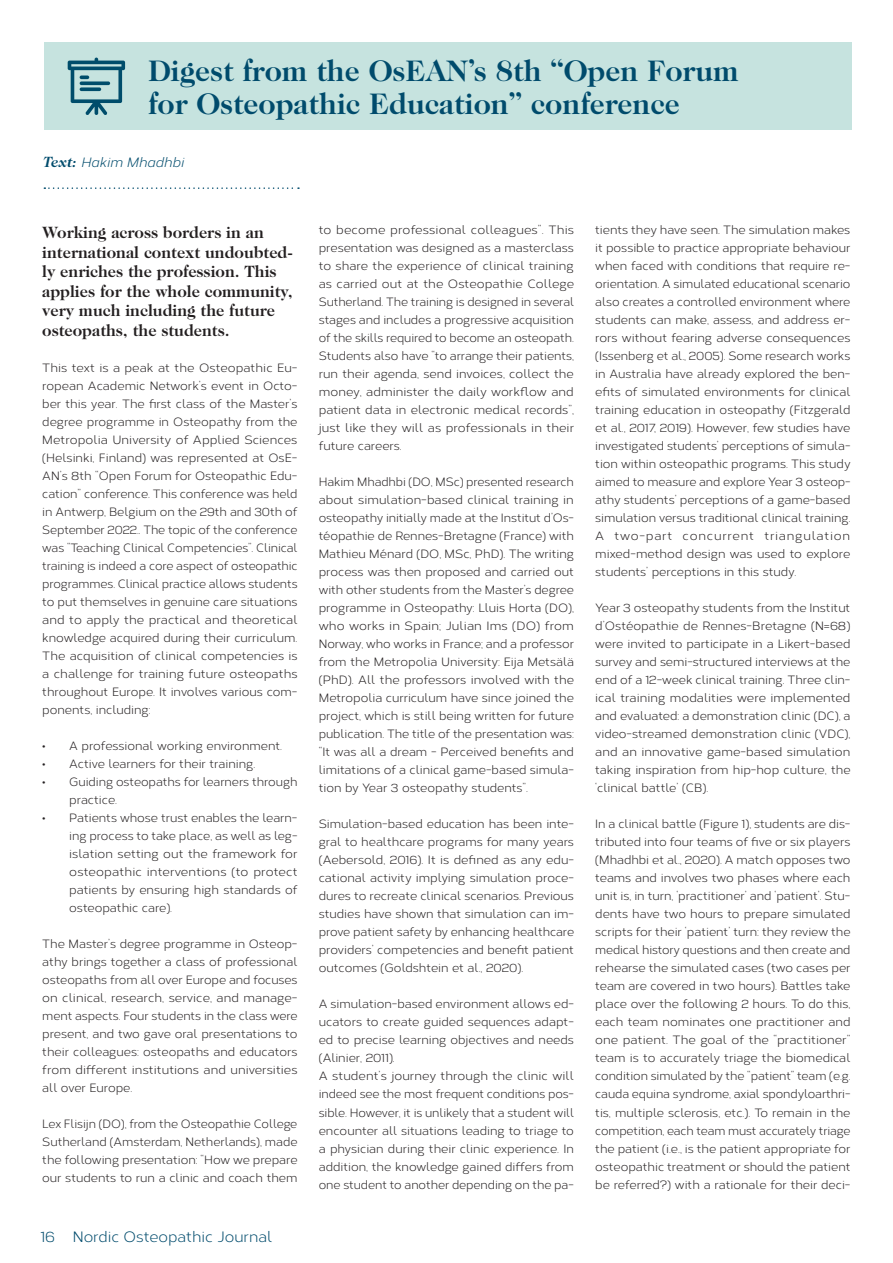
<style>
.page{position:relative;width:893px;height:1263px;background:#fff}
.page>*{position:absolute;margin:0;border:0;box-sizing:border-box;transform-origin:0 0}
.Tittel{font:700 30px "Caslon Two Twenty Four";color:#004b6c}
.Brødtekst{font:700 16.5px/19.5px "Caslon Two Twenty Four";color:#231f20}
.t1{font:15px "Corbert";color:#004b6c}
.Brødtekst-2{font:italic 13.5px "Corbert";color:#004b6c}
.Brødtekst-3{font:12px/18px "Corbert";color:#231f20;text-align:justify}
.s1{font-family:"Caslon Two Twenty Four";font-weight:700;font-size:15px}
</style>
<div class="page">
<svg style="left:44px;top:187px;width:255px;height:2px"></svg>
<div style="left:44px;top:43px;width:808px;height:87px;background:#c6e3df"></div>
<svg style="left:68px;top:58px;width:57px;height:57px"></svg>
<svg style="left:80px;top:87px;width:21px;height:4px"></svg>
<p class="Tittel" style="left:148px;top:53px;width:592px">Digest from the OsEAN’s 8th “Open Forum</p>
<p class="Tittel" style="left:148px;top:86px;width:533px">for Osteopathic Education” conference</p>
<p class="Brødtekst-2" style="left:43px;top:153px;width:143px"><span class="s1">Text:</span> Hakim Mhadhbi</p>
<p class="Brødtekst" style="left:42px;top:223px;width:252px">Working across borders in an international context undoubted&shy;ly enriches the profession. This applies for the whole community, very much including the future osteopaths, the students.</p>
<p class="Brødtekst-3" style="left:42px;top:358px;width:257px">This text is a peak at the Osteopathic Eu&shy;ropean Academic Network’s event in Octo&shy;ber this year. The first class of the Master’s degree programme in Osteopathy from the Metropolia University of Applied Sciences (Helsinki, Finland) was represented at OsE-AN’s 8th “Open Forum for Osteopathic Edu&shy;cation” conference. This conference was held in Antwerp, Belgium on the 29th and 30th of September 2022.. The topic of the conference was “Teaching Clinical Competencies”. Clinical training is indeed a core aspect of osteopathic programmes. Clinical practice allows students to put themselves in genuine care situations and to apply the practical and theoretical knowledge acquired during their curriculum.<br>The acquisition of clinical competencies is a challenge for training future osteopaths throughout Europe. It involves various com&shy;ponents, including:</p>
<p class="Brødtekst-3" style="left:42px;top:736px;width:241px">• A professional working environment.</p>
<p class="Brødtekst-3" style="left:42px;top:754px;width:214px">• Active learners for their training.</p>
<p class="Brødtekst-3" style="left:69px;top:772px;width:230px;text-indent:-27px">• Guiding osteopaths for learners through practice.</p>
<p class="Brødtekst-3" style="left:69px;top:808px;width:230px;text-indent:-27px">• Patients whose trust enables the learn&shy;ing process to take place, as well as leg&shy;islation setting out the framework for osteopathic interventions (to protect patients by ensuring high standards of osteopathic care).</p>
<p class="Brødtekst-3" style="left:42px;top:934px;width:257px">The Master’s degree programme in Osteop&shy;athy brings together a class of professional osteopaths from all over Europe and focuses on clinical, research, service, and manage&shy;ment aspects. Four students in the class were present, and two gave oral presentations to their colleagues: osteopaths and educators from different institutions and universities all over Europe.</p>
<p class="Brødtekst-3" style="left:42px;top:1114px;width:257px">Lex Flisijn (DO), from the Osteopathie College Sutherland (Amsterdam, Netherlands), made the following presentation: “How we prepare our students to run a clinic and coach them</p>
<p class="t1" style="left:40px;top:1226px;width:233px">16 Nordic Osteopathic Journal</p>
<p class="Brødtekst-3" style="left:319px;top:221px;width:257px">to become professional colleagues”. This presentation was designed as a masterclass to share the experience of clinical training as carried out at the Osteopathie College Sutherland. The training is designed in several stages and includes a progressive acquisition of the skills required to become an osteopath.<br>Students also have “to arrange their patients, run their agenda, send invoices, collect the money, administer the daily workflow and patient data in electronic medical records”, just like they will as professionals in their future careers.</p>
<p class="Brødtekst-3" style="left:319px;top:473px;width:257px">Hakim Mhadhbi (DO, MSc) presented research about simulation-based clinical training in osteopathy initially made at the Institut d’Os&shy;téopathie de Rennes-Bretagne (France) with Mathieu Ménard (DO, MSc, PhD). The writing process was then proposed and carried out with other students from the Master’s degree programme in Osteopathy: Lluis Horta (DO), who works in Spain; Julian Ims (DO) from Norway, who works in France; and a professor from the Metropolia University: Eija Metsälä (PhD). All the professors involved with the Metropolia curriculum have since joined the project, which is still being written for future publication. The title of the presentation was: “It was all a dream - Perceived benefits and limitations of a clinical game-based simula&shy;tion by Year 3 osteopathy students”.</p>
<p class="Brødtekst-3" style="left:319px;top:815px;width:257px">Simulation-based education has been inte&shy;gral to healthcare programs for many years (Aebersold, 2016). It is defined as any edu&shy;cational activity implying simulation proce&shy;dures to recreate clinical scenarios. Previous studies have shown that simulation can im&shy;prove patient safety by enhancing healthcare providers’ competencies and benefit patient outcomes (Goldshtein et al., 2020).</p>
<p class="Brødtekst-3" style="left:319px;top:995px;width:257px">A simulation-based environment allows ed&shy;ucators to create guided sequences adapt&shy;ed to precise learning objectives and needs (Alinier, 2011).</p>
<p class="Brødtekst-3" style="left:319px;top:1067px;width:257px">A student’s journey through the clinic will indeed see the most frequent conditions pos&shy;sible. However, it is unlikely that a student will encounter all situations leading to triage to a physician during their clinic experience. In addition, the knowledge gained differs from one student to another depending on the pa-</p>
<p class="Brødtekst-3" style="left:595px;top:221px;width:257px">tients they have seen. The simulation makes it possible to practice appropriate behaviour when faced with conditions that require re&shy;orientation. A simulated educational scenario also creates a controlled environment where students can make, assess, and address er&shy;rors without fearing adverse consequences (Issenberg et al., 2005). Some research works in Australia have already explored the ben&shy;efits of simulated environments for clinical training education in osteopathy (Fitzgerald et al., 2017, 2019). However, few studies have investigated students’ perceptions of simula&shy;tion within osteopathic programs. This study aimed to measure and explore Year 3 osteop&shy;athy students’ perceptions of a game-based simulation versus traditional clinical training.</p>
<p class="Brødtekst-3" style="left:595px;top:527px;width:257px">A two-part concurrent triangulation mixed-method design was used to explore students’ perceptions in this study.</p>
<p class="Brødtekst-3" style="left:595px;top:599px;width:257px">Year 3 osteopathy students from the Institut d’Ostéopathie de Rennes-Bretagne (N=68) were invited to participate in a Likert-based survey and semi-structured interviews at the end of a 12-week clinical training. Three clin&shy;ical training modalities were implemented and evaluated: a demonstration clinic (DC), a video-streamed demonstration clinic (VDC), and an innovative game-based simulation taking inspiration from hip-hop culture, the ‘clinical battle’ (CB).</p>
<p class="Brødtekst-3" style="left:595px;top:815px;width:257px">In a clinical battle (Figure 1), students are dis&shy;tributed into four teams of five or six players (Mhadhbi et al., 2020). A match opposes two teams and involves two phases where each unit is, in turn, ‘practitioner’ and ‘patient’. Stu&shy;dents have two hours to prepare simulated scripts for their ‘patient’ turn: they review the medical history questions and then create and rehearse the simulated cases (two cases per team are covered in two hours). Battles take place over the following 2 hours. To do this, each team nominates one practitioner and one patient. The goal of the “practitioner” team is to accurately triage the biomedical condition simulated by the “patient” team (e.g. cauda equina syndrome, axial spondyloarthri&shy;tis, multiple sclerosis, etc.). To remain in the competition, each team must accurately triage the patient (i.e., is the patient appropriate for osteopathic treatment or should the patient be referred?) with a rationale for their deci-</p>
</div>
